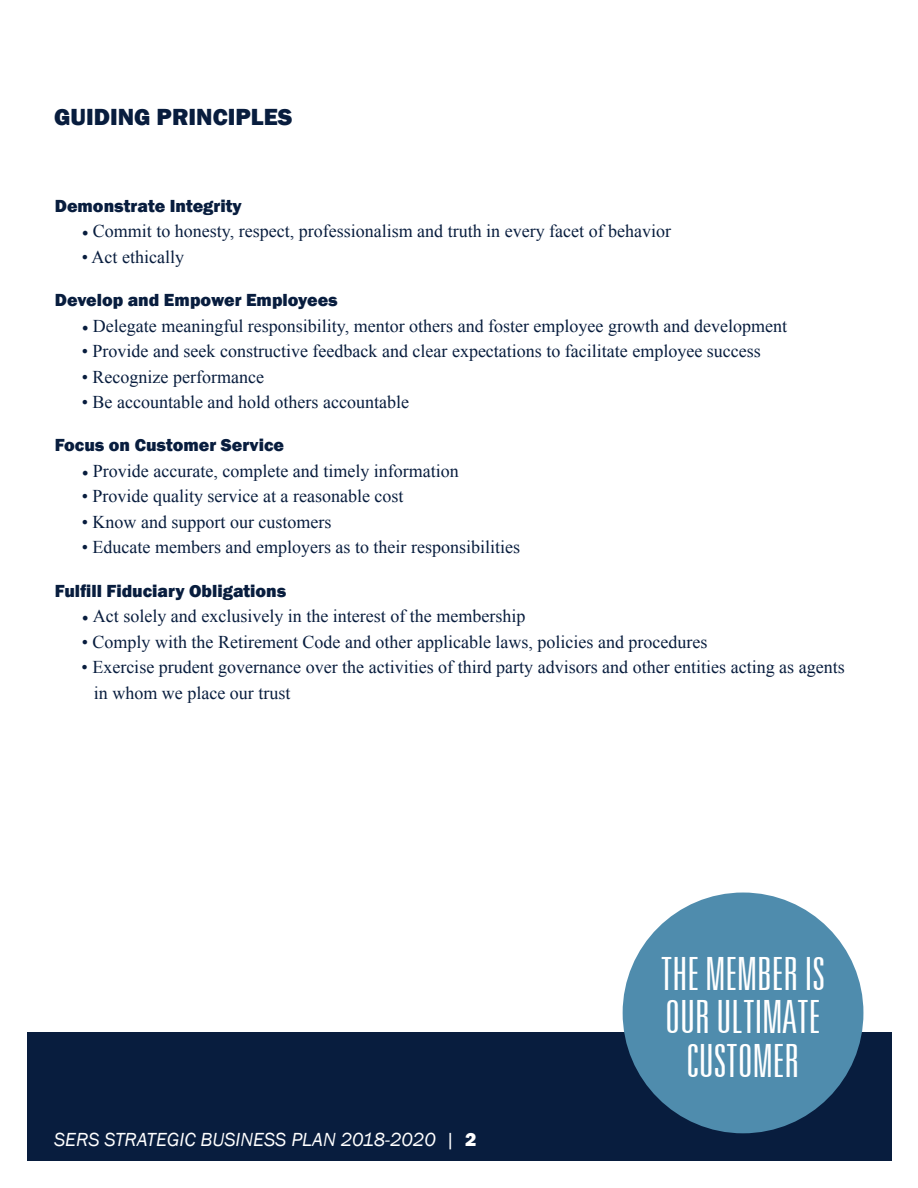
<style>
.page{position:relative;width:918px;height:1188px;background:#fff}
.page>*{position:absolute;margin:0;border:0;box-sizing:border-box;transform-origin:0 0}
.t1{font:300 ultra-condensed 45px/43.5px "Nova Light Ultra S Si";color:#fff;text-align:center}
.t2{font:800 24px "Franklin Gothic";color:#081d3e}
.t3{font:italic 19.5px "Franklin Gothic";color:#fff}
.t4{font:18px/25.5px "Times New Roman";color:#081d3e}
.t5{font:800 18px "Franklin Gothic";color:#081d3e}
.s1{font-family:"Minion Pro"}
.s2{font-style:normal}
.s3{font-weight:800;font-style:normal}
</style>
<div class="page">
<div style="left:27px;top:1033px;width:865px;height:128px;background:#081d3e"></div>
<div style="left:623px;top:893px;width:240px;height:240px;background:#4f8cad;border-radius:50%"></div>
<p class="t2" style="left:54px;top:101px;width:240px">GUIDING PRINCIPLES</p>
<p class="t5" style="left:55px;top:194px;width:188px">Demonstrate Integrity</p>
<p class="t4" style="left:82px;top:218px;width:591px"><span class="s1">•</span> Commit to honesty, respect, professionalism and truth in every facet of behavior</p>
<p class="t4" style="left:82px;top:244px;width:104px">• Act ethically</p>
<p class="t5" style="left:55px;top:288px;width:284px">Develop and Empower Employees</p>
<p class="t4" style="left:82px;top:313px;width:707px"><span class="s1">•</span> Delegate meaningful responsibility, mentor others and foster employee growth and development</p>
<p class="t4" style="left:82px;top:338px;width:681px">• Provide and seek constructive feedback and clear expectations to facilitate employee success</p>
<p class="t4" style="left:82px;top:364px;width:184px">• Recognize performance</p>
<p class="t4" style="left:82px;top:389px;width:329px">• Be accountable and hold others accountable</p>
<p class="t5" style="left:55px;top:434px;width:231px">Focus on Customer Service</p>
<p class="t4" style="left:82px;top:458px;width:379px"><span class="s1">•</span> Provide accurate, complete and timely information</p>
<p class="t4" style="left:82px;top:483px;width:323px">• Provide quality service at a reasonable cost</p>
<p class="t4" style="left:82px;top:509px;width:251px">• Know and support our customers</p>
<p class="t4" style="left:82px;top:534px;width:440px">• Educate members and employers as to their responsibilities</p>
<p class="t5" style="left:55px;top:579px;width:233px">Fulfill Fiduciary Obligations</p>
<p class="t4" style="left:82px;top:603px;width:445px"><span class="s1">•</span> Act solely and exclusively in the interest of the membership</p>
<p class="t4" style="left:82px;top:628px;width:627px">• Comply with the Retirement Code and other applicable laws, policies and procedures</p>
<p class="t4" style="left:94px;top:654px;width:752px;text-indent:-12px">• Exercise prudent governance over the activities of third party advisors and other entities acting as agents in whom we place our trust</p>
<p class="t3" style="left:54px;top:1127px;width:424px">SERS STRATEGIC BUSINESS PLAN 2018-2020 <span class="s2">|</span> <span class="s3">2</span></p>
<p class="t1" style="left:661px;top:951px;width:166px">THE MEMBER IS<br>OUR ULTIMATE<br>CUSTOMER</p>
</div>
